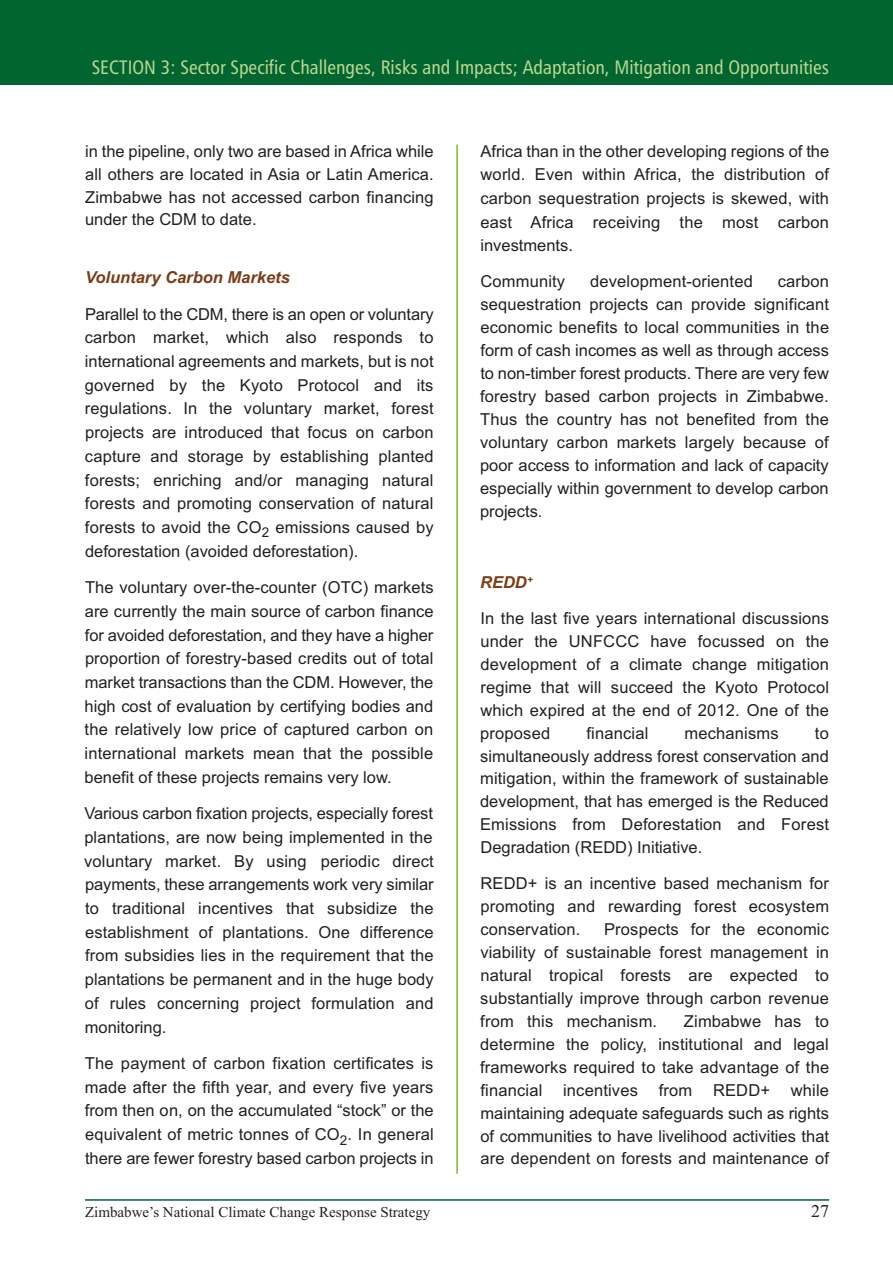
<style>
.page{position:relative;width:893px;height:1263px;background:#fff}
.page>*{position:absolute;margin:0;border:0;box-sizing:border-box;transform-origin:0 0}
.t1{font:19.5px "Humanist 777 BT Roman Condensed B";color:#bbd494}
.t2{font:18px "Times New Roman";color:#231f20}
.t3{font:16.5px/23.7px "Arial";letter-spacing:.01em;color:#231f20;text-align:justify}
.t4{font:italic 700 16.5px "Arial";color:#7a3d15}
.t5{font:15px "Times New Roman";color:#231f20}
.s1{font-weight:700;font-style:italic;color:#7a3d15}
</style>
<div class="page">
<div style="left:0;top:0;width:893px;height:85px;background:#00652e"></div>
<hr style="left:85px;top:1199px;width:744px;height:2px;background:#00652e">
<hr style="left:456px;top:145px;width:2px;height:1029px;background:#7fb438">
<p class="t1" style="left:92px;top:56px;width:739px">SECTION 3: Sector Specific Challenges, Risks and Impacts; Adaptation, Mitigation and Opportunities</p>
<p class="t3" style="left:85px;top:139px;width:350px;line-height:23px">in the pipeline, only two are based in Africa while all others are located in Asia or Latin America.<br>Zimbabwe has not accessed carbon financing under the CDM to date.</p>
<p class="t4" style="left:85px;top:268px;width:206px">Voluntary Carbon Markets</p>
<p class="t3" style="left:85px;top:302px;width:350px">Parallel to the CDM, there is an open or voluntary carbon market, which also responds to international agreements and markets, but is not governed by the Kyoto Protocol and its regulations. In the voluntary market, forest projects are introduced that focus on carbon capture and storage by establishing planted forests; enriching and/or managing natural forests and promoting conservation of natural forests to avoid the CO<sub>2</sub> emissions caused by deforestation (avoided deforestation).</p>
<p class="t3" style="left:84px;top:576px;width:351px">The voluntary over-the-counter (OTC) markets are currently the main source of carbon finance for avoided deforestation, and they have a higher proportion of forestry-based credits out of total market transactions than the CDM. However, the high cost of evaluation by certifying bodies and the relatively low price of captured carbon on international markets mean that the possible benefit of these projects remains very low.</p>
<p class="t3" style="left:84px;top:802px;width:351px">Various carbon fixation projects, especially forest plantations, are now being implemented in the voluntary market. By using periodic direct payments, these arrangements work very similar to traditional incentives that subsidize the establishment of plantations. One difference from subsidies lies in the requirement that the plantations be permanent and in the huge body of rules concerning project formulation and monitoring.</p>
<p class="t3" style="left:85px;top:1051px;width:351px">The payment of carbon fixation certificates is made after the fifth year, and every five years from then on, on the accumulated “stock” or the equivalent of metric tonnes of CO<sub>2</sub>. In general there are fewer forestry based carbon projects in</p>
<p class="t3" style="left:480px;top:139px;width:350px">Africa than in the other developing regions of the world. Even within Africa, the distribution of carbon sequestration projects is skewed, with east Africa receiving the most carbon investments.</p>
<p class="t3" style="left:480px;top:270px;width:86px">Community</p>
<p class="t3" style="left:590px;top:270px;width:164px">development-oriented</p>
<p class="t3" style="left:480px;top:270px;width:351px;line-height:23px;text-indent:298px">carbon sequestration projects can provide significant economic benefits to local communities in the form of cash incomes as well as through access to non-timber forest products. There are very few forestry based carbon projects in Zimbabwe.<br>Thus the country has not benefited from the voluntary carbon markets largely because of poor access to information and lack of capacity especially within government to develop carbon projects.</p>
<p class="t3" style="left:480px;top:564px;width:350px;line-height:35.7px"><span class="s1">REDD</span><sup>+<br></sup>In the last five years international discussions</p>
<p class="t3" style="left:480px;top:629px;width:350px;line-height:23px">under the UNFCCC have focussed on the development of a climate change mitigation regime that will succeed the Kyoto Protocol which expired at the end of 2012. One of the proposed</p>
<p class="t3" style="left:586px;top:721px;width:63px">financial</p>
<p class="t3" style="left:685px;top:721px;width:96px">mechanisms</p>
<p class="t3" style="left:480px;top:721px;width:351px;line-height:23px;text-indent:335px">to simultaneously address forest conservation and mitigation, within the framework of sustainable development, that has emerged is the Reduced Emissions from Deforestation and Forest Degradation (REDD) Initiative.</p>
<p class="t3" style="left:480px;top:872px;width:350px;line-height:23px">REDD+ is an incentive based mechanism for promoting and rewarding forest ecosystem conservation.</p>
<p class="t3" style="left:480px;top:918px;width:350px;line-height:23px;text-indent:124px">Prospects for the economic viability of sustainable forest management in natural tropical forests are expected to substantially improve through carbon revenue from this mechanism.</p>
<p class="t3" style="left:480px;top:1009px;width:350px;line-height:23px;text-indent:204px">Zimbabwe has to determine the policy, institutional and legal frameworks required to take advantage of the financial</p>
<p class="t3" style="left:563px;top:1078px;width:76px">incentives</p>
<p class="t3" style="left:659px;top:1078px;width:35px">from</p>
<p class="t3" style="left:713px;top:1078px;width:59px">REDD+</p>
<p class="t3" style="left:480px;top:1078px;width:350px;line-height:23px;text-indent:310px">while maintaining adequate safeguards such as rights of communities to have livelihood activities that are dependent on forests and maintenance of</p>
<p class="t5" style="left:85px;top:1203px;width:347px">Zimbabwe’s National Climate Change Response Strategy</p>
<p class="t2" style="left:811px;top:1200px;width:19px">27</p>
</div>
